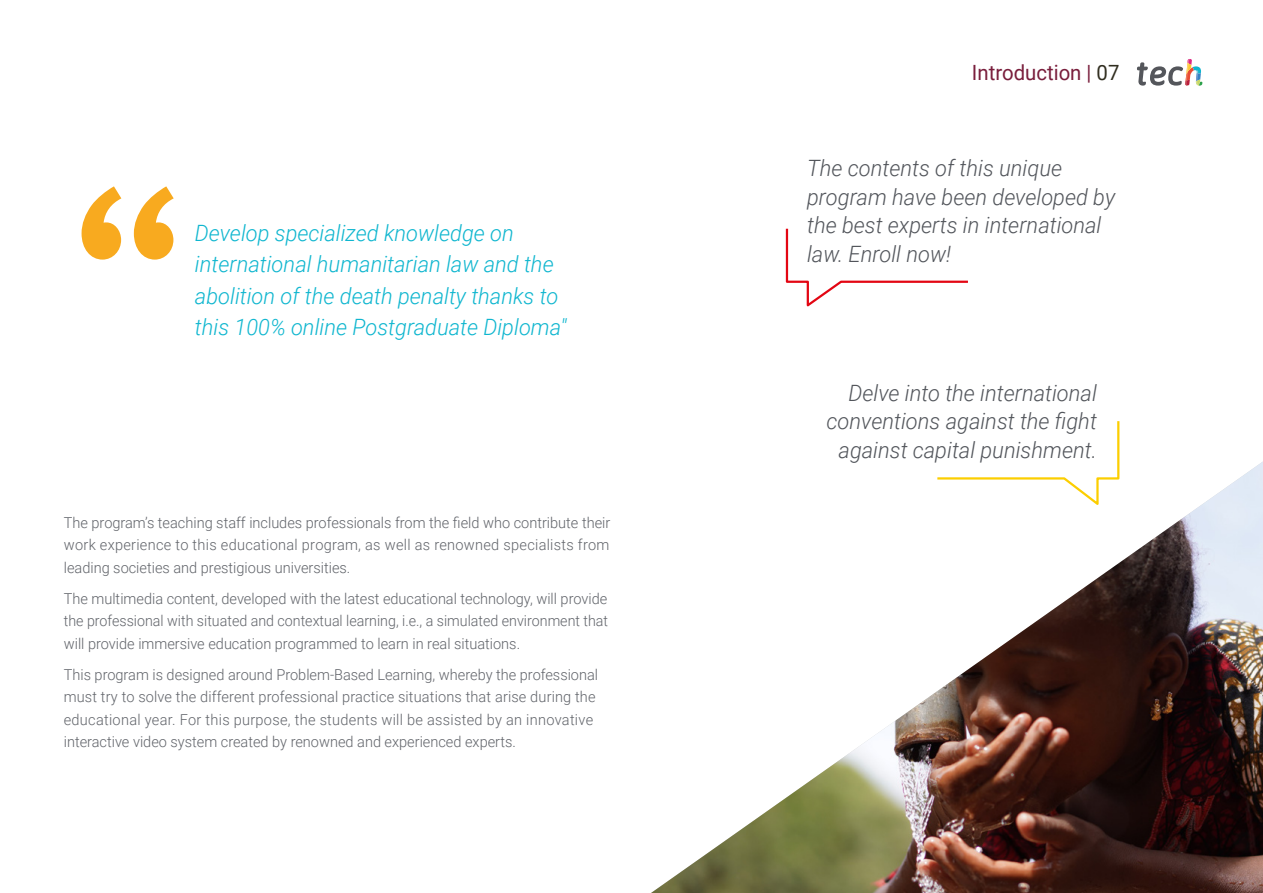
<style>
.page{position:relative;width:1263px;height:893px;background:#fff}
.page>*{position:absolute;margin:0;border:0;box-sizing:border-box;transform-origin:0 0}
.t1{font:italic 300 22.5px/28.5px "Roboto";color:#52555b;text-align:right}
.t2{font:italic 300 22.5px/31.5px "Roboto";color:#0fb6cf}
.t3{font:21px "Roboto";color:#791e3c}
.t4{font:300 15px/22.5px "Roboto";color:#61646a;text-align:justify}
.s1{color:#312e20}
</style>
<div class="page">
<img style="left:651px;top:461px;width:612px;height:432px">
<svg style="left:935px;top:421px;width:185px;height:87px"></svg>
<svg style="left:785px;top:228px;width:183px;height:79px"></svg>
<svg style="left:82px;top:186px;width:92px;height:74px"></svg>
<svg style="left:1137px;top:59px;width:65px;height:27px"></svg>
<h1 class="t2" style="left:195px;top:216px;width:373px">Develop specialized knowledge on international humanitarian law and the abolition of the death penalty thanks to this 100% online Postgraduate Diploma"</h1>
<p class="t4" style="left:64px;top:510px;width:548px">The program’s teaching staff includes professionals from the field who contribute their work experience to this educational program, as well as renowned specialists from leading societies and prestigious universities.</p>
<p class="t4" style="left:64px;top:586px;width:546px">The multimedia content, developed with the latest educational technology, will provide the professional with situated and contextual learning, i.e., a simulated environment that will provide immersive education programmed to learn in real situations.</p>
<p class="t4" style="left:64px;top:662px;width:536px;text-align:left">This program is designed around Problem-Based Learning, whereby the professional must try to solve the different professional practice situations that arise during the educational year. For this purpose, the students will be assisted by an innovative interactive video system created by renowned and experienced experts.</p>
<h2 class="t3" style="left:972px;top:57px;width:149px">Introduction | <span class="s1">07</span></h2>
<h1 class="t1" style="left:807px;top:153px;width:310px;text-align:left">The contents of this unique program have been developed by the best experts in international law. Enroll now!</h1>
<h1 class="t1" style="left:826px;top:377px;width:272px">Delve into the international conventions against the fight against capital punishment.</h1>
</div>
